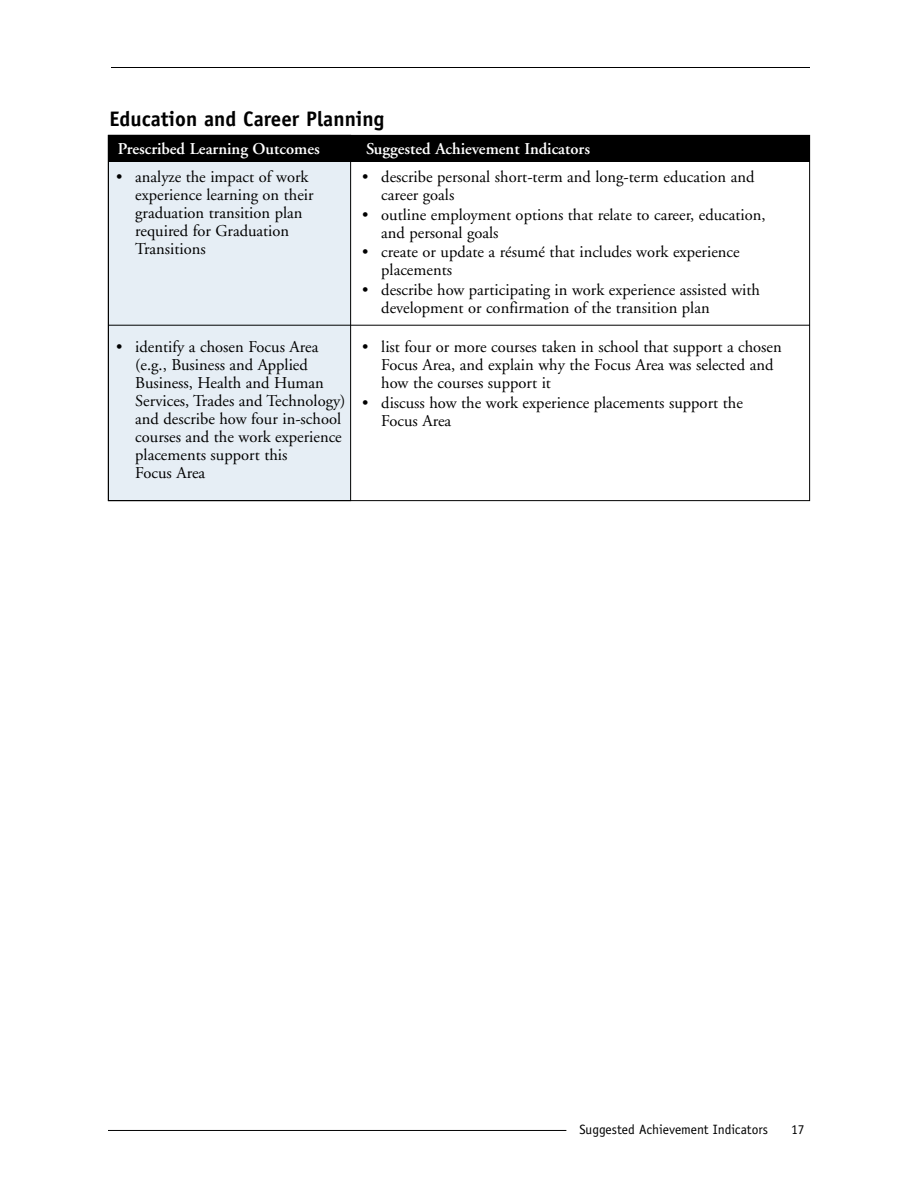
<style>
.page{position:relative;width:918px;height:1188px;background:#fff}
.page>*{position:absolute;margin:0;border:0;box-sizing:border-box;transform-origin:0 0}
.t1{font:700 21px "Officina Sans";color:#000}
.t2{font:16.5px/18px "Adobe Garamond";color:#000}
.t3{font:600 16.5px "Adobe Garamond";color:#fff}
.t4{font:13.5px "Officina Sans";color:#000}
</style>
<div class="page">
<hr style="left:111px;top:67px;width:699px;height:1px;background:#000">
<hr style="left:108px;top:1130px;width:458px;height:1px;background:#000">
<div style="left:108px;top:135px;width:243px;height:366px;background:#e6eef5"></div>
<div style="left:108px;top:135px;width:702px;height:27px;background:#000"></div>
<hr style="left:108px;top:325px;width:702px;height:1px;background:#000">
<p class="t1" style="left:110px;top:106px;width:276px">Education and Career Planning</p>
<p class="t3" style="left:118px;top:139px;width:204px">Prescribed Learning Outcomes</p>
<p class="t3" style="left:366px;top:139px;width:226px">Suggested Achievement Indicators</p>
<p class="t2" style="left:135px;top:168px;width:180px;text-indent:-19px">• analyze the impact of work experience learning on their graduation transition plan required for Graduation<br>Transitions</p>
<p class="t2" style="left:381px;top:168px;width:375px;text-indent:-19px">• describe personal short-term and long-term education and career goals</p>
<p class="t2" style="left:381px;top:206px;width:386px;text-indent:-19px">• outline employment options that relate to career, education, and personal goals</p>
<p class="t2" style="left:381px;top:244px;width:360px;text-indent:-19px">• create or update a résumé that includes work experience placements</p>
<p class="t2" style="left:381px;top:281px;width:380px;text-indent:-19px">• describe how participating in work experience assisted with development or confirmation of the transition plan</p>
<p class="t2" style="left:381px;top:339px;width:402px;text-indent:-19px">• list four or more courses taken in school that support a chosen<br>Focus Area, and explain why the Focus Area was selected and how the courses support it</p>
<p class="t2" style="left:381px;top:394px;width:363px;text-indent:-19px">• discuss how the work experience placements support the<br>Focus Area</p>
<p class="t2" style="left:135px;top:339px;width:212px;text-indent:-19px">• identify a chosen Focus Area (e.g., Business and Applied<br>Business, Health and Human<br>Services, Trades and Technology) and describe how four in-school courses and the work experience placements support this<br>Focus Area</p>
<p class="t4" style="left:579px;top:1121px;width:202px">Suggested Achievement Indicators 17</p>
</div>
